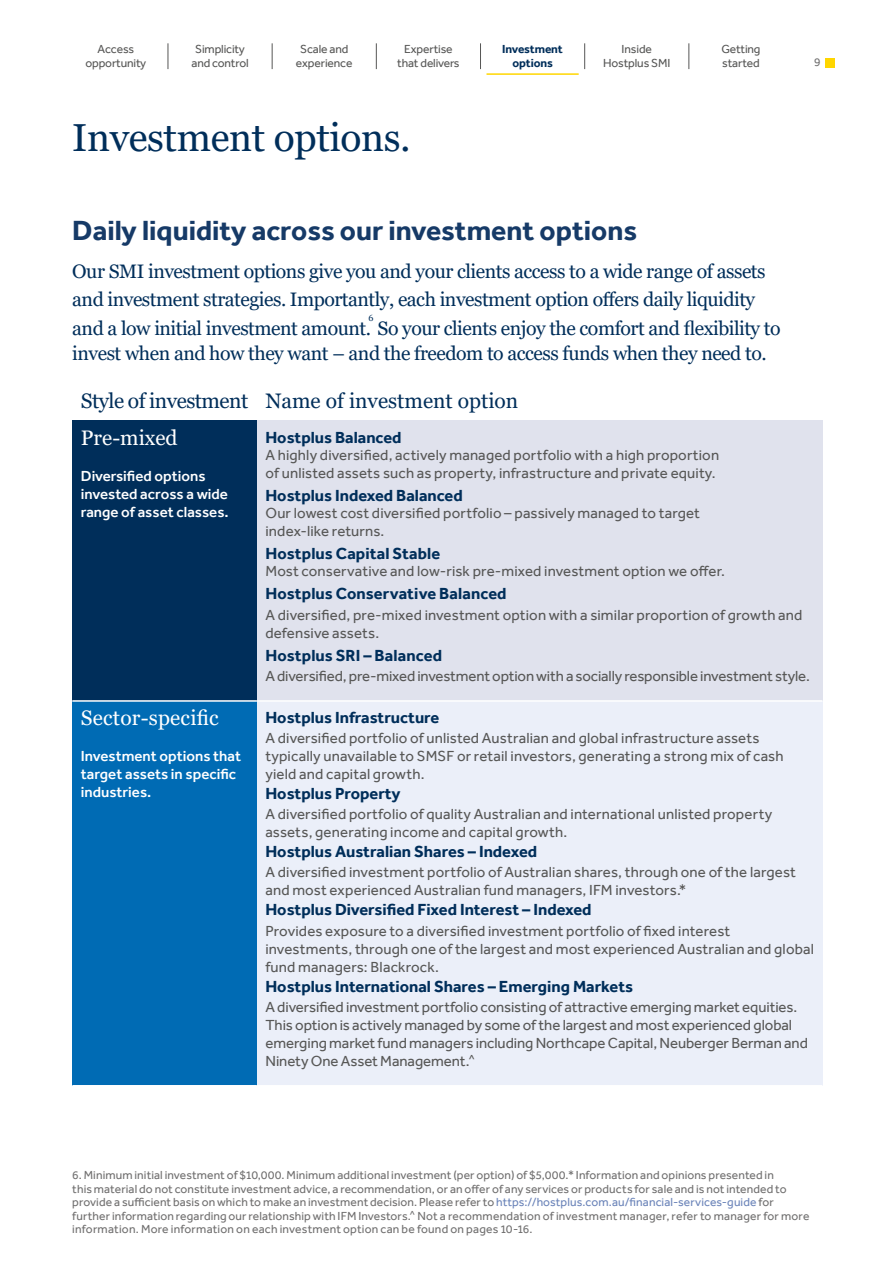
<style>
.page{position:relative;width:893px;height:1263px;background:#fff}
.page>*{position:absolute;margin:0;border:0;box-sizing:border-box;transform-origin:0 0}
.t1{font:39px "Georgia";letter-spacing:-.01em;color:#002e5a}
.t2{font:700 28.5px "Effra";color:#163a67}
.t3{font:21px "Georgia";color:#002e5a}
.t4{font:21px "Georgia";letter-spacing:.01em;color:#fff}
.t5{font:19.5px/28.5px "Georgia";letter-spacing:-.025em;color:#002e5a}
.t6{font:700 16.5px "Effra";color:#002e5a}
.t7{font:15px/18px "Effra";letter-spacing:.01em;color:#575756}
.t8{font:500 15px/18px "Effra";color:#fff}
.t9{font:15px "Effra";letter-spacing:-.01em;color:#575756}
.t10{font:12px/13.5px "Effra";letter-spacing:.01em;color:#706f6f}
.t11{font:12px/13.5px "Effra";letter-spacing:-.01em;color:#575756;text-align:center}
.t12{font:700 12px/13.5px "Effra";letter-spacing:-.01em;color:#002e5a;text-align:center}
.t13{font:9px "Georgia";color:#002e5a}
.s1{color:#6b84b9}
.s2{font-size:10.5px}
</style>
<div class="page">
<hr style="left:0;top:1262px;width:893px;height:1px;background:#fce5f1">
<div style="left:72px;top:421px;width:185px;height:280px;background:#002e5a"></div>
<div style="left:257px;top:421px;width:565px;height:280px;background:#e0e2ed"></div>
<div style="left:72px;top:701px;width:185px;height:385px;background:#006bb4"></div>
<div style="left:257px;top:701px;width:565px;height:385px;background:#ebeff9"></div>
<hr style="left:72px;top:700px;width:185px;height:2px;background:#fff">
<hr style="left:257px;top:700px;width:565px;height:2px;background:#fff">
<hr style="left:72px;top:1085px;width:185px;height:1px;background:#fff">
<hr style="left:257px;top:1085px;width:565px;height:1px;background:#fff">
<div style="left:825px;top:58px;width:9px;height:10px;background:#ffd600"></div>
<svg style="left:168px;top:43px;width:1px;height:26px"></svg>
<svg style="left:272px;top:43px;width:1px;height:26px"></svg>
<svg style="left:376px;top:43px;width:1px;height:26px"></svg>
<svg style="left:480px;top:43px;width:1px;height:26px"></svg>
<svg style="left:584px;top:43px;width:1px;height:26px"></svg>
<svg style="left:688px;top:43px;width:1px;height:26px"></svg>
<hr style="left:486px;top:73px;width:93px;height:2px;background:#ffd600">
<p class="t11" style="left:85px;top:43px;width:62px">Access opportunity</p>
<p class="t11" style="left:191px;top:43px;width:59px">Simplicity and control</p>
<p class="t11" style="left:296px;top:43px;width:58px">Scale and experience</p>
<p class="t11" style="left:397px;top:43px;width:64px">Expertise that delivers</p>
<p class="t12" style="left:502px;top:42px;width:62px">Investment options</p>
<p class="t11" style="left:603px;top:43px;width:69px">Inside<br>Hostplus SMI</p>
<p class="t11" style="left:721px;top:43px;width:41px;text-align:left">Getting started</p>
<h1 class="t1" style="left:72px;top:114px;width:340px">Investment options.</h1>
<p class="t10" style="left:814px;top:55px;width:8px">9</p>
<h2 class="t2" style="left:72px;top:213px;width:566px">Daily liquidity across our investment options</h2>
<p class="t5" style="left:72px;top:257px;width:710px">Our SMI investment options give you and your clients access to a wide range of assets and investment strategies. Importantly, each investment option offers daily liquidity and a low initial investment amount. So your clients enjoy the comfort and flexibility to</p>
<p class="t13" style="left:368px;top:313px;width:7px">6</p>
<h3 class="t5" style="left:72px;top:340px;width:696px">invest when and how they want – and the freedom to access funds when they need to.</h3>
<h3 class="t3" style="left:81px;top:388px;width:439px">Style of investment Name of investment option</h3>
<h3 class="t4" style="left:81px;top:425px;width:98px">Pre-mixed</h3>
<p class="t8" style="left:81px;top:467px;width:149px">Diversified options invested across a wide range of asset classes.</p>
<p class="t6" style="left:265px;top:427px;width:138px">Hostplus Balanced</p>
<p class="t7" style="left:265px;top:445px;width:455px">A highly diversified, actively managed portfolio with a high proportion of unlisted assets such as property, infrastructure and private equity.</p>
<p class="t6" style="left:265px;top:485px;width:199px">Hostplus Indexed Balanced</p>
<p class="t7" style="left:265px;top:504px;width:436px">Our lowest cost diversified portfolio – passively managed to target index-like returns.</p>
<p class="t6" style="left:265px;top:543px;width:176px">Hostplus Capital Stable</p>
<p class="t7" style="left:265px;top:562px;width:461px">Most conservative and low-risk pre-mixed investment option we offer.</p>
<p class="t6" style="left:265px;top:584px;width:243px">Hostplus Conservative Balanced</p>
<p class="t7" style="left:265px;top:605px;width:539px">A diversified, pre-mixed investment option with a similar proportion of growth and defensive assets.</p>
<p class="t6" style="left:265px;top:645px;width:178px">Hostplus SRI – Balanced</p>
<p class="t9" style="left:265px;top:667px;width:546px">A diversified, pre-mixed investment option with a socially responsible investment style.</p>
<h3 class="t4" style="left:81px;top:705px;width:139px">Sector-specific</h3>
<p class="t8" style="left:81px;top:747px;width:162px">Investment options that target assets in specific industries.</p>
<p class="t6" style="left:265px;top:707px;width:176px">Hostplus Infrastructure</p>
<p class="t7" style="left:265px;top:728px;width:520px">A diversified portfolio of unlisted Australian and global infrastructure assets typically unavailable to SMSF or retail investors, generating a strong mix of cash yield and capital growth.</p>
<p class="t6" style="left:265px;top:783px;width:137px">Hostplus Property</p>
<p class="t7" style="left:265px;top:805px;width:508px">A diversified portfolio of quality Australian and international unlisted property assets, generating income and capital growth.</p>
<p class="t6" style="left:265px;top:841px;width:273px">Hostplus Australian Shares – Indexed</p>
<p class="t7" style="left:265px;top:863px;width:532px">A diversified investment portfolio of Australian shares, through one of the largest and most experienced Australian fund managers, IFM investors.*</p>
<p class="t6" style="left:265px;top:900px;width:328px">Hostplus Diversified Fixed Interest – Indexed</p>
<p class="t7" style="left:265px;top:921px;width:550px">Provides exposure to a diversified investment portfolio of fixed interest investments, through one of the largest and most experienced Australian and global fund managers: Blackrock.</p>
<p class="t6" style="left:265px;top:976px;width:369px">Hostplus International Shares – Emerging Markets</p>
<p class="t7" style="left:265px;top:997px;width:544px">A diversified investment portfolio consisting of attractive emerging market equities.<br>This option is actively managed by some of the largest and most experienced global emerging market fund managers including Northcape Capital, Neuberger Berman and Ninety One Asset Management.<sup>^</sup></p>
<p class="t10" style="left:72px;top:1168px;width:739px">6. Minimum initial investment of $10,000. Minimum additional investment (per option) of $5,000.* Information and opinions presented in<br>this material do not constitute investment advice, a recommendation, or an offer of any services or products for sale and is not intended to provide a sufficient basis on which to make an investment decision. Please refer to <span class="s1">https://hostplus.com.au/financial-services-guide</span> for further information regarding our relationship with IFM Investors.<span class="s2">^</span> Not a recommendation of investment manager, refer to manager for more information. More information on each investment option can be found on pages 10-16.</p>
</div>
